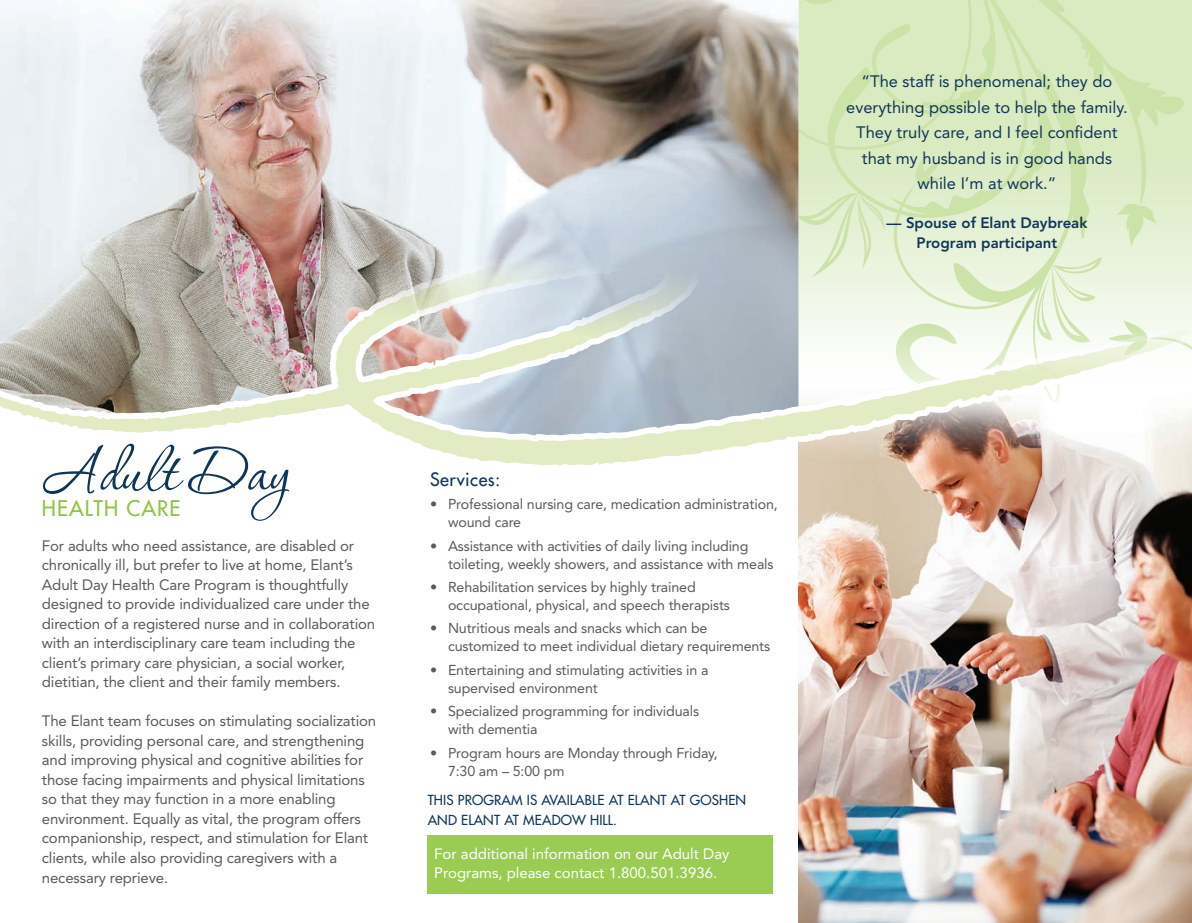
<style>
.page{position:relative;width:1192px;height:923px;background:#fff}
.page>*{position:absolute;margin:0;border:0;box-sizing:border-box;transform-origin:0 0}
.t1{font:76.5px "P22 Corinthia";color:#0f3659}
.t2{font:21px "Futura";letter-spacing:.05em;color:#8bc63e}
.t3{font:18px "Futura";letter-spacing:.025em;color:#0f3659}
.t4{font:16.5px/25.5px "Avenir";color:#0f3659;text-align:center}
.t5{font:15px/19.5px "Avenir";letter-spacing:-.01em;color:#5a5a5d}
.t6{font:15px/19.5px "Avenir";color:#fff}
.t7{font:800 15px "Avenir";color:#0f3659}
.t8{font:14.25px/18px "Avenir";letter-spacing:-.01em;color:#5a5a5d}
.t9{font:13.5px/19.5px "Futura";letter-spacing:.01em;color:#0f3659}
</style>
<div class="page">
<img style="left:798px;top:476px;width:394px;height:446px">
<img style="left:798px;top:0;width:394px;height:236px">
<img style="left:0;top:0;width:798px;height:236px">
<svg style="left:0;top:236px;width:1192px;height:240px"></svg>
<div style="left:427px;top:835px;width:346px;height:58px;background:#9acc54"></div>
<svg style="left:1188px;top:918px;width:4px;height:5px"></svg>
<p class="t4" style="left:846px;top:69px;width:283px">“The staff is phenomenal; they do everything possible to help the family.<br>They truly care, and I feel confident</p>
<p class="t4" style="left:862px;top:145px;width:252px">that my husband is in good hands while I’m at work.”</p>
<p class="t7" style="left:887px;top:214px;width:202px">— Spouse of Elant Daybreak</p>
<p class="t7" style="left:917px;top:234px;width:142px">Program participant</p>
<p class="t1" style="left:42px;top:432px;width:250px">Adult Day</p>
<p class="t2" style="left:42px;top:495px;width:140px">HEALTH CARE</p>
<p class="t5" style="left:42px;top:535px;width:335px">For adults who need assistance, are disabled or chronically ill, but prefer to live at home, Elant’s Adult Day Health Care Program is thoughtfully designed to provide individualized care under the direction of a registered nurse and in collaboration with an interdisciplinary care team including the client’s primary care physician, a social worker, dietitian, the client and their family members.</p>
<p class="t5" style="left:42px;top:711px;width:336px">The Elant team focuses on stimulating socialization skills, providing personal care, and strengthening and improving physical and cognitive abilities for those facing impairments and physical limitations so that they may function in a more enabling environment. Equally as vital, the program offers companionship, respect, and stimulation for Elant clients, while also providing caregivers with a necessary reprieve.</p>
<p class="t3" style="left:430px;top:467px;width:72px">Services:</p>
<p class="t8" style="left:448px;top:495px;width:331px;text-indent:-18px">• Professional nursing care, medication administration, wound care</p>
<p class="t8" style="left:448px;top:536px;width:327px;text-indent:-18px">• Assistance with activities of daily living including toileting, weekly showers, and assistance with meals</p>
<p class="t8" style="left:448px;top:578px;width:284px;text-indent:-18px">• Rehabilitation services by highly trained occupational, physical, and speech therapists</p>
<p class="t8" style="left:448px;top:619px;width:324px;text-indent:-18px">• Nutritious meals and snacks which can be customized to meet individual dietary requirements</p>
<p class="t8" style="left:448px;top:660px;width:262px;text-indent:-18px">• Entertaining and stimulating activities in a supervised environment</p>
<p class="t8" style="left:448px;top:702px;width:253px;text-indent:-18px">• Specialized programming for individuals with dementia</p>
<p class="t8" style="left:448px;top:743px;width:271px;text-indent:-18px">• Program hours are Monday through Friday,<br>7:30 am – 5:00 pm</p>
<p class="t9" style="left:428px;top:790px;width:320px">THIS PROGRAM IS AVAILABLE AT ELANT AT GOSHEN<br>AND ELANT AT MEADOW HILL.</p>
<p class="t6" style="left:434px;top:843px;width:297px">For additional information on our Adult Day<br>Programs, please contact 1.800.501.3936.</p>
</div>
